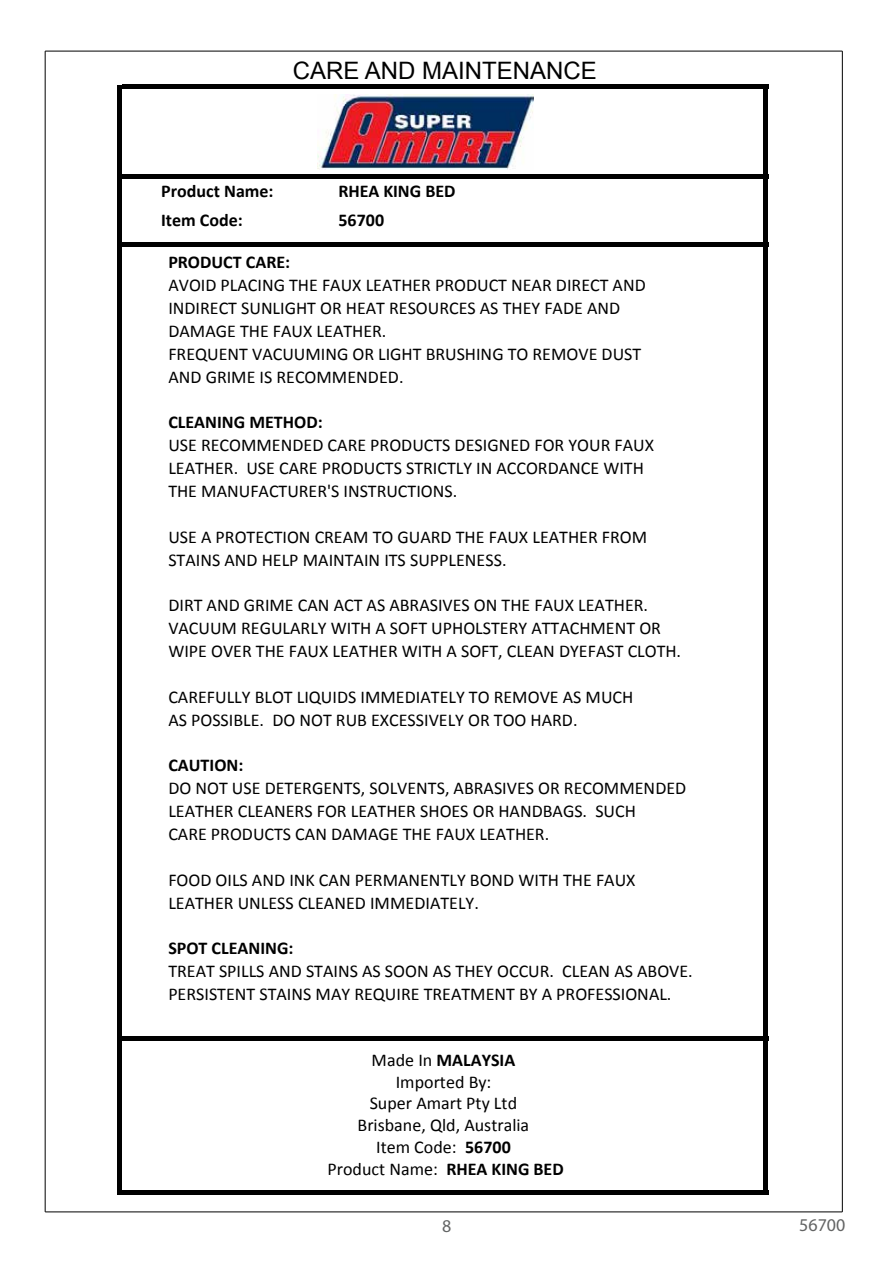
<style>
.page{position:relative;width:893px;height:1263px;background:#fff}
.page>*{position:absolute;margin:0;border:0;box-sizing:border-box;transform-origin:0 0}
.t1{font:24px "Arial";color:#000100}
.t2{font:18px/22.8px "Calibri";color:#000}
.t3{font:700 18px "Calibri";color:#000}
.t4{font:18px "Myriad Pro";color:#636464}
.t5{font:18px "Myriad Pro";color:#636565}
.s1{font-weight:700}
</style>
<div class="page">
<hr style="left:45px;top:51px;width:1px;height:1161px;background:#000">
<hr style="left:45px;top:1211px;width:797px;height:1px;background:#000">
<hr style="left:842px;top:51px;width:1px;height:1161px;background:#000">
<hr style="left:45px;top:51px;width:797px;height:1px;background:#000">
<hr style="left:118px;top:85px;width:4px;height:1109px;background:#000">
<hr style="left:764px;top:89px;width:4px;height:1105px;background:#000">
<hr style="left:122px;top:85px;width:646px;height:4px;background:#000">
<hr style="left:122px;top:174px;width:646px;height:4px;background:#000">
<hr style="left:122px;top:242px;width:646px;height:4px;background:#000">
<hr style="left:122px;top:1036px;width:646px;height:4px;background:#000">
<hr style="left:122px;top:1190px;width:646px;height:4px;background:#000">
<img style="left:318px;top:95px;width:216px;height:74px">
<h1 class="t1" style="left:293px;top:54px;width:306px">CARE AND MAINTENANCE</h1>
<p class="t3" style="left:161px;top:178px;width:114px">Product Name:</p>
<p class="t3" style="left:338px;top:178px;width:119px">RHEA KING BED</p>
<p class="t3" style="left:161px;top:207px;width:83px">Item Code:</p>
<p class="t3" style="left:338px;top:207px;width:47px">56700</p>
<p class="t3" style="left:168px;top:250px;width:123px">PRODUCT CARE:</p>
<p class="t2" style="left:168px;top:273px;width:479px">AVOID PLACING THE FAUX LEATHER PRODUCT NEAR DIRECT AND INDIRECT SUNLIGHT OR HEAT RESOURCES AS THEY FADE AND DAMAGE THE FAUX LEATHER.<br>FREQUENT VACUUMING OR LIGHT BRUSHING TO REMOVE DUST AND GRIME IS RECOMMENDED.</p>
<p class="t3" style="left:168px;top:410px;width:156px">CLEANING METHOD:</p>
<p class="t2" style="left:168px;top:433px;width:487px">USE RECOMMENDED CARE PRODUCTS DESIGNED FOR YOUR FAUX<br>LEATHER. USE CARE PRODUCTS STRICTLY IN ACCORDANCE WITH<br>THE MANUFACTURER'S INSTRUCTIONS.</p>
<p class="t2" style="left:168px;top:525px;width:480px">USE A PROTECTION CREAM TO GUARD THE FAUX LEATHER FROM<br>STAINS AND HELP MAINTAIN ITS SUPPLENESS.</p>
<p class="t2" style="left:168px;top:593px;width:514px">DIRT AND GRIME CAN ACT AS ABRASIVES ON THE FAUX LEATHER.<br>VACUUM REGULARLY WITH A SOFT UPHOLSTERY ATTACHMENT OR<br>WIPE OVER THE FAUX LEATHER WITH A SOFT, CLEAN DYEFAST CLOTH.</p>
<p class="t2" style="left:168px;top:685px;width:466px">CAREFULLY BLOT LIQUIDS IMMEDIATELY TO REMOVE AS MUCH<br>AS POSSIBLE. DO NOT RUB EXCESSIVELY OR TOO HARD.</p>
<p class="t3" style="left:168px;top:753px;width:77px">CAUTION:</p>
<p class="t2" style="left:168px;top:776px;width:519px">DO NOT USE DETERGENTS, SOLVENTS, ABRASIVES OR RECOMMENDED<br>LEATHER CLEANERS FOR LEATHER SHOES OR HANDBAGS. SUCH<br>CARE PRODUCTS CAN DAMAGE THE FAUX LEATHER.</p>
<p class="t2" style="left:168px;top:868px;width:469px">FOOD OILS AND INK CAN PERMANENTLY BOND WITH THE FAUX<br>LEATHER UNLESS CLEANED IMMEDIATELY.</p>
<p class="t3" style="left:168px;top:935px;width:127px">SPOT CLEANING:</p>
<p class="t2" style="left:168px;top:959px;width:526px">TREAT SPILLS AND STAINS AS SOON AS THEY OCCUR. CLEAN AS ABOVE.<br>PERSISTENT STAINS MAY REQUIRE TREATMENT BY A PROFESSIONAL.</p>
<p class="t2" style="left:327px;top:1048px;width:238px;line-height:21.8px;text-align:center">Made In <span class="s1">MALAYSIA<br></span>Imported By:<br>Super Amart Pty Ltd<br>Brisbane, Qld, Australia<br>Item Code: <span class="s1">56700<br></span>Product Name: <span class="s1">RHEA KING BED</span></p>
<p class="t5" style="left:442px;top:1215px;width:11px">8</p>
<p class="t4" style="left:799px;top:1214px;width:48px">56700</p>
</div>
